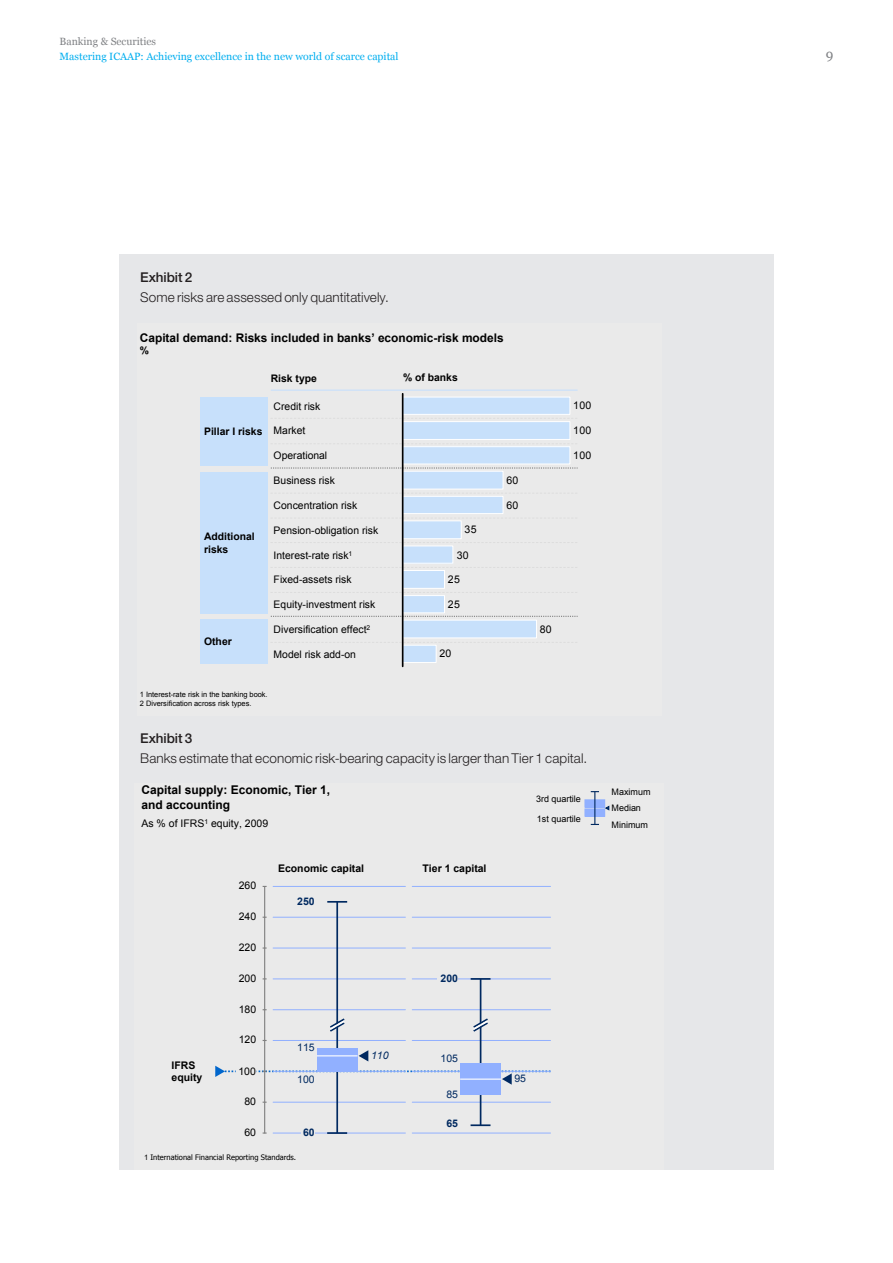
<style>
.page{position:relative;width:893px;height:1263px;background:#fff}
.page>*{position:absolute;margin:0;border:0;box-sizing:border-box;transform-origin:0 0}
.pullout_box_text{font:300 13.5px "Helvetica Neue LT Std";letter-spacing:.005em;color:#231f20}
.exhibit_title{font:500 13.5px "Helvetica Neue LT Std";letter-spacing:-.005em;color:#231f20}
.t1{font:13.5px "Georgia";color:#808285}
.t2{font:700 12px/14.4px "Arial";color:#000}
.t3{font:700 11.85px "Arial";color:#000}
.t4{font:10.65px "Arial";letter-spacing:.025em;color:#000}
.t5{font:10.5px "Georgia";color:#00aeef}
.t6{font:10.5px "Arial";color:#000}
.t7{font:700 10.5px/12.6px "Arial";color:#000}
.t8{font:10.5px "Georgia";color:#808285}
.t9{font:10.5px "Arial";color:#002960}
.t10{font:700 10.5px "Arial";color:#002960}
.t11{font:italic 10.5px "Arial";color:#002960}
.t12{font:10.35px "Arial";color:#000}
.t13{font:700 10.35px/12.5px "Arial";color:#000}
.t14{font:9px/16.4px "Arial";color:#000}
.t15{font:7.5px/9px "Arial";letter-spacing:-.005em;color:#000}
.t16{font:7.5px "Tahoma";color:#000}
.s1{font-family:"Arial"}
</style>
<div class="page">
<div style="left:128px;top:307px;width:628px;height:458px;background:#e6e7e9"></div>
<div style="left:137px;top:322px;width:525px;height:394px;background:#eaeaea"></div>
<div style="left:200px;top:397px;width:67px;height:69px;background:#c7e0fb"></div>
<div style="left:200px;top:472px;width:67px;height:141px;background:#c7e0fb"></div>
<div style="left:200px;top:619px;width:67px;height:45px;background:#c7e0fb"></div>
<svg style="left:271px;top:418px;width:306px;height:1px"></svg>
<svg style="left:271px;top:467px;width:307px;height:2px"></svg>
<hr style="left:271px;top:390px;width:307px;height:1px;background:#c7e0fb">
<svg style="left:271px;top:542px;width:306px;height:1px"></svg>
<svg style="left:271px;top:567px;width:306px;height:1px"></svg>
<svg style="left:271px;top:592px;width:306px;height:1px"></svg>
<svg style="left:271px;top:616px;width:307px;height:1px"></svg>
<svg style="left:271px;top:642px;width:306px;height:1px"></svg>
<div style="left:403px;top:397px;width:167px;height:17px;background:#c7e0fb"></div>
<div style="left:402px;top:397px;width:168px;height:18px;border:1px solid #fff"></div>
<div style="left:403px;top:422px;width:167px;height:17px;background:#c7e0fb"></div>
<div style="left:402px;top:421px;width:168px;height:19px;border:1px solid #fff"></div>
<div style="left:403px;top:447px;width:167px;height:17px;background:#c7e0fb"></div>
<div style="left:402px;top:446px;width:168px;height:18px;border:1px solid #fff"></div>
<div style="left:403px;top:471px;width:100px;height:18px;background:#c7e0fb"></div>
<div style="left:402px;top:471px;width:101px;height:18px;border:1px solid #fff"></div>
<div style="left:403px;top:496px;width:100px;height:18px;background:#c7e0fb"></div>
<div style="left:402px;top:496px;width:101px;height:18px;border:1px solid #fff"></div>
<div style="left:403px;top:521px;width:58px;height:18px;background:#c7e0fb"></div>
<div style="left:402px;top:521px;width:59px;height:18px;border:1px solid #fff"></div>
<div style="left:403px;top:546px;width:50px;height:17px;background:#c7e0fb"></div>
<div style="left:402px;top:546px;width:51px;height:17px;border:1px solid #fff"></div>
<div style="left:403px;top:570px;width:41px;height:18px;background:#c7e0fb"></div>
<div style="left:402px;top:570px;width:43px;height:19px;border:1px solid #fff"></div>
<div style="left:403px;top:596px;width:41px;height:17px;background:#c7e0fb"></div>
<div style="left:402px;top:595px;width:43px;height:18px;border:1px solid #fff"></div>
<div style="left:403px;top:620px;width:133px;height:18px;background:#c7e0fb"></div>
<div style="left:402px;top:620px;width:135px;height:18px;border:1px solid #fff"></div>
<div style="left:403px;top:645px;width:33px;height:17px;background:#c7e0fb"></div>
<div style="left:402px;top:645px;width:34px;height:18px;border:1px solid #fff"></div>
<hr style="left:402px;top:394px;width:1px;height:272px;background:#000">
<div style="left:119px;top:743px;width:655px;height:427px;background:#e6e7e9"></div>
<div style="left:134px;top:773px;width:530px;height:397px;background:#eaeaea"></div>
<hr style="left:412px;top:886px;width:139px;height:1px;background:#91b0ff">
<hr style="left:273px;top:886px;width:132px;height:1px;background:#91b0ff">
<hr style="left:412px;top:917px;width:139px;height:1px;background:#91b0ff">
<hr style="left:273px;top:917px;width:132px;height:1px;background:#91b0ff">
<hr style="left:412px;top:948px;width:139px;height:1px;background:#91b0ff">
<hr style="left:273px;top:948px;width:132px;height:1px;background:#91b0ff">
<hr style="left:412px;top:1102px;width:139px;height:1px;background:#91b0ff">
<hr style="left:273px;top:1102px;width:132px;height:1px;background:#91b0ff">
<hr style="left:412px;top:1040px;width:139px;height:1px;background:#91b0ff">
<hr style="left:273px;top:1040px;width:132px;height:1px;background:#91b0ff">
<hr style="left:412px;top:1009px;width:139px;height:1px;background:#91b0ff">
<hr style="left:273px;top:1009px;width:132px;height:1px;background:#91b0ff">
<hr style="left:412px;top:979px;width:139px;height:1px;background:#91b0ff">
<hr style="left:273px;top:979px;width:132px;height:1px;background:#91b0ff">
<hr style="left:412px;top:1133px;width:139px;height:1px;background:#91b0ff">
<hr style="left:273px;top:1133px;width:132px;height:1px;background:#91b0ff">
<hr style="left:480px;top:979px;width:1px;height:146px;background:#002960">
<svg style="left:471px;top:978px;width:19px;height:2px"></svg>
<svg style="left:473px;top:1017px;width:15px;height:16px"></svg>
<div style="left:460px;top:1063px;width:41px;height:31px;background:#91b0ff"></div>
<svg style="left:471px;top:1124px;width:19px;height:2px"></svg>
<div style="left:437px;top:972px;width:21px;height:14px;background:#eaeaea"></div>
<hr style="left:336px;top:902px;width:2px;height:231px;background:#002960">
<hr style="left:327px;top:901px;width:20px;height:2px;background:#002960">
<svg style="left:330px;top:1017px;width:15px;height:16px"></svg>
<div style="left:317px;top:1048px;width:41px;height:23px;background:#91b0ff"></div>
<hr style="left:327px;top:1132px;width:20px;height:2px;background:#002960">
<div style="left:301px;top:1126px;width:14px;height:14px;background:#eaeaea"></div>
<div style="left:585px;top:800px;width:20px;height:7px;background:#91b0ff"></div>
<div style="left:584px;top:799px;width:21px;height:9px;border:1px solid #91b0ff"></div>
<div style="left:585px;top:809px;width:20px;height:7px;background:#91b0ff"></div>
<div style="left:584px;top:808px;width:21px;height:9px;border:1px solid #91b0ff"></div>
<svg style="left:604px;top:805px;width:6px;height:6px"></svg>
<hr style="left:594px;top:792px;width:1px;height:32px;background:#002960">
<hr style="left:264px;top:886px;width:1px;height:247px;background:#808080">
<svg style="left:215px;top:1050px;width:336px;height:35px"></svg>
<div style="left:119px;top:255px;width:655px;height:68px;background:#e6e7e9"></div>
<div style="left:119px;top:716px;width:655px;height:66px;background:#e6e7e9"></div>
<p class="t8" style="left:60px;top:35px;width:98px">Banking &amp; Securities</p>
<p class="t5" style="left:60px;top:50px;width:341px">Mastering ICAAP: Achieving excellence in the new world of scarce capital</p>
<h1 class="t1" style="left:826px;top:47px;width:9px">9</h1>
<p class="exhibit_title" style="left:140px;top:269px;width:54px">Exhibit 2</p>
<p class="pullout_box_text" style="left:140px;top:289px;width:250px">Some risks are assessed only quantitatively.</p>
<p class="t3" style="left:140px;top:330px;width:365px">Capital demand: Risks included in banks’ economic-risk models</p>
<p class="t13" style="left:140px;top:345px;width:11px">%</p>
<p class="t13" style="left:403px;top:371px;width:56px">% of banks</p>
<p class="t13" style="left:271px;top:373px;width:48px">Risk type</p>
<p class="t13" style="left:204px;top:426px;width:60px">Pillar I risks</p>
<p class="t13" style="left:204px;top:531px;width:52px">Additional risks</p>
<p class="t13" style="left:204px;top:636px;width:29px">Other</p>
<p class="t12" style="left:274px;top:399px;width:48px">Credit risk</p>
<p class="t12" style="left:274px;top:424px;width:33px">Market</p>
<p class="t12" style="left:274px;top:449px;width:55px">Operational</p>
<p class="t12" style="left:274px;top:474px;width:63px">Business risk</p>
<p class="t12" style="left:274px;top:498px;width:85px">Concentration risk</p>
<p class="t12" style="left:274px;top:523px;width:106px">Pension-obligation risk</p>
<p class="t12" style="left:274px;top:548px;width:80px">Interest-rate risk<sup>1</sup></p>
<p class="t12" style="left:274px;top:573px;width:79px">Fixed-assets risk</p>
<p class="t12" style="left:274px;top:598px;width:103px">Equity-investment risk</p>
<p class="t12" style="left:274px;top:623px;width:98px">Diversification effect<sup>2</sup></p>
<p class="t12" style="left:274px;top:647px;width:84px">Model risk add-on</p>
<p class="t15" style="left:140px;top:689px;width:129px">1 Interest-rate risk in the banking book.<br>2 Diversification across risk types.</p>
<p class="t4" style="left:465px;top:522px;width:14px">35</p>
<p class="t4" style="left:457px;top:548px;width:13px">30</p>
<p class="t4" style="left:448px;top:573px;width:13px">25</p>
<p class="t4" style="left:448px;top:597px;width:13px">25</p>
<p class="t4" style="left:439px;top:647px;width:14px">20</p>
<p class="t4" style="left:506px;top:473px;width:14px">60</p>
<p class="t4" style="left:506px;top:498px;width:14px">60</p>
<p class="t4" style="left:540px;top:622px;width:13px">80</p>
<p class="t4" style="left:573px;top:399px;width:20px">100</p>
<p class="t4" style="left:573px;top:424px;width:20px">100</p>
<p class="t4" style="left:573px;top:448px;width:20px">100</p>
<p class="exhibit_title" style="left:140px;top:730px;width:54px">Exhibit 3</p>
<p class="pullout_box_text" style="left:140px;top:750px;width:448px">Banks estimate that economic risk-bearing capacity is larger than Tier 1 capital.</p>
<p class="t2" style="left:141px;top:783px;width:190px">Capital supply: Economic, Tier 1, and accounting</p>
<p class="t14" style="left:612px;top:784px;width:40px">Maximum<br>Median<br>Minimum</p>
<p class="t14" style="left:536px;top:790px;width:46px">3rd quartile</p>
<p class="t14" style="left:537px;top:810px;width:45px">1st quartile</p>
<p class="t6" style="left:141px;top:816px;width:128px">As % of IFRS<sup>1</sup> equity, 2009</p>
<p class="t6" style="left:239px;top:879px;width:19px">260</p>
<p class="t6" style="left:239px;top:909px;width:19px">240</p>
<p class="t6" style="left:239px;top:940px;width:19px">220</p>
<p class="t6" style="left:239px;top:971px;width:19px">200</p>
<p class="t7" style="left:278px;top:862px;width:88px">Economic capital</p>
<p class="t10" style="left:297px;top:894px;width:19px">250</p>
<p class="t6" style="left:239px;top:1002px;width:19px">180</p>
<p class="t6" style="left:239px;top:1033px;width:19px">120</p>
<p class="t7" style="left:172px;top:1059px;width:32px">IFRS equity</p>
<p class="t6" style="left:238px;top:1064px;width:19px">100</p>
<p class="t6" style="left:245px;top:1094px;width:13px">80</p>
<p class="t6" style="left:245px;top:1125px;width:13px">60</p>
<p class="t9" style="left:297px;top:1040px;width:19px">115</p>
<p class="t9" style="left:297px;top:1073px;width:19px">100</p>
<p class="t10" style="left:303px;top:1125px;width:13px">60</p>
<p class="t16" style="left:144px;top:1152px;width:154px"><span class="s1">1</span> International Financial Reporting Standards.</p>
<p class="t11" style="left:371px;top:1048px;width:19px">110</p>
<p class="t7" style="left:423px;top:862px;width:66px">Tier 1 capital</p>
<p class="t10" style="left:440px;top:971px;width:19px">200</p>
<p class="t9" style="left:441px;top:1051px;width:19px">105</p>
<p class="t9" style="left:446px;top:1087px;width:13px">85</p>
<p class="t10" style="left:446px;top:1116px;width:13px">65</p>
<p class="t9" style="left:514px;top:1071px;width:13px">95</p>
</div>
